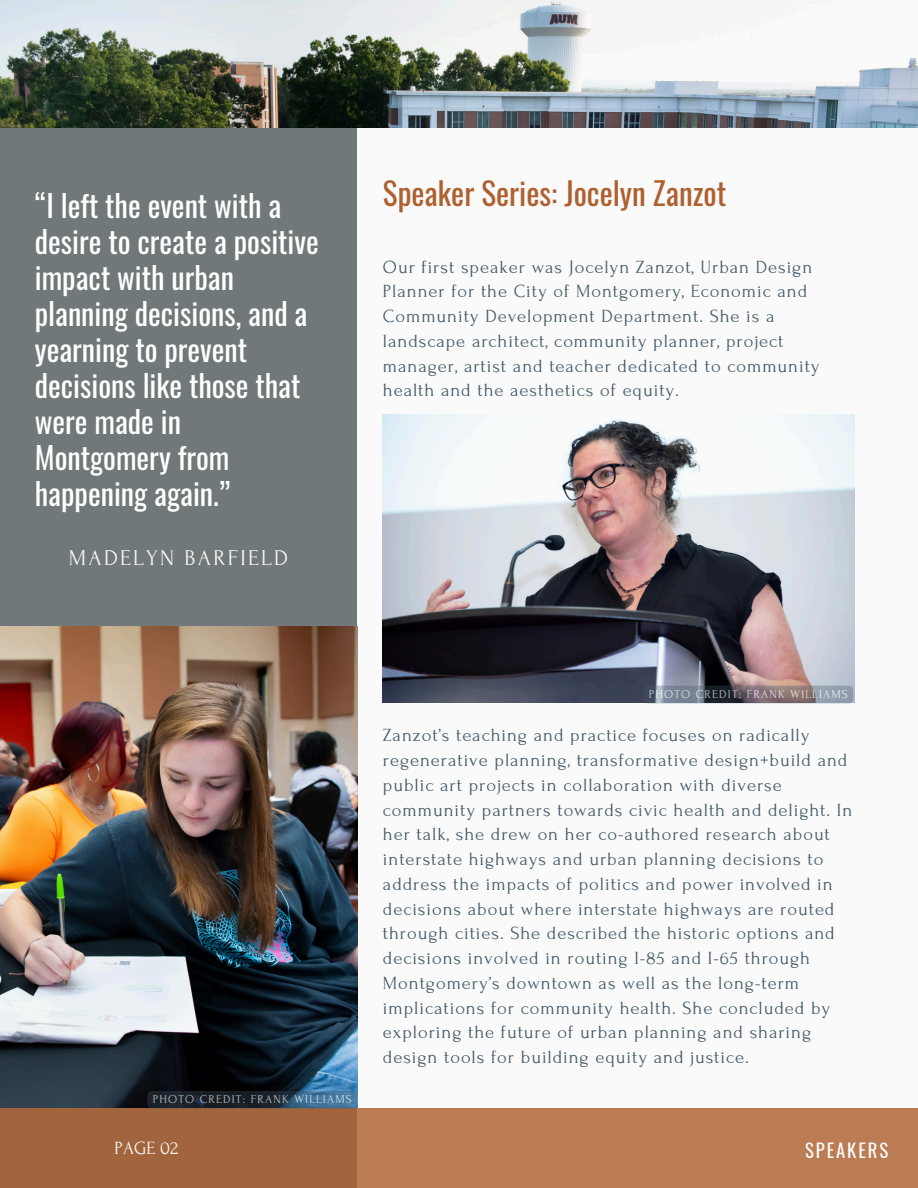
<style>
.page{position:relative;width:918px;height:1188px;background:#fafafa}
.page>*{position:absolute;margin:0;border:0;box-sizing:border-box;transform-origin:0 0}
.t1{font:31.2px "Oswald";color:#ae602f}
.t2{font:30.15px/36px "Oswald";color:#feffff}
.t3{font:22.5px "Forum";letter-spacing:.1em;color:#fafafa}
.t4{font:18.75px "Oswald";letter-spacing:.1em;color:#fafafa}
.t5{font:18.75px "Forum";color:#fefefe}
.t6{font:18.6px/24.8px "Forum";letter-spacing:.05em;color:#435967}
.t7{font:12px "Forum";letter-spacing:.1em;color:#feffff}
</style>
<div class="page">
<div style="left:0;top:104px;width:357px;height:1084px;background:#71787a"></div>
<div style="left:0;top:1108px;width:918px;height:80px;background:linear-gradient(to right,#9f623a,#c3825a)"></div>
<img style="left:0;top:626px;width:357px;height:482px">
<img style="left:0;top:0;width:918px;height:127px">
<img style="left:383px;top:414px;width:471px;height:288px">
<div style="left:643px;top:686px;width:210px;height:17px;background:#435967;border-radius:4px;opacity:.45"></div>
<div style="left:147px;top:1091px;width:210px;height:18px;background:#435967;border-radius:4px;opacity:.45"></div>
<h1 class="t2" style="left:35px;top:186px;width:285px">“I left the event with a desire to create a positive impact with urban planning decisions, and a yearning to prevent decisions like those that were made in<br>Montgomery from happening again.”</h1>
<h4 class="t3" style="left:69px;top:546px;width:221px">MADELYN BARFIELD</h4>
<h1 class="t1" style="left:383px;top:169px;width:345px">Speaker Series: Jocelyn Zanzot</h1>
<h2 class="t6" style="left:383px;top:255px;width:438px">Our first speaker was Jocelyn Zanzot, Urban Design Planner for the City of Montgomery, Economic and Community Development Department. She is a landscape architect, community planner, project manager, artist and teacher dedicated to community health and the aesthetics of equity.</h2>
<p class="t7" style="left:153px;top:1093px;width:200px">PHOTO CREDIT: FRANK WILLIAMS</p>
<p class="t7" style="left:649px;top:688px;width:200px">PHOTO CREDIT: FRANK WILLIAMS</p>
<p class="t6" style="left:383px;top:723px;width:471px">Zanzot’s teaching and practice focuses on radically regenerative planning, transformative design+build and public art projects in collaboration with diverse community partners towards civic health and delight. In her talk, she drew on her co-authored research about interstate highways and urban planning decisions to address the impacts of politics and power involved in decisions about where interstate highways are routed through cities. She described the historic options and decisions involved in routing I-85 and I-65 through Montgomery’s downtown as well as the long-term implications for community health. She concluded by exploring the future of urban planning and sharing design tools for building equity and justice.</p>
<h4 class="t5" style="left:115px;top:1138px;width:65px">PAGE 02</h4>
<p class="t4" style="left:805px;top:1135px;width:85px">SPEAKERS</p>
</div>
